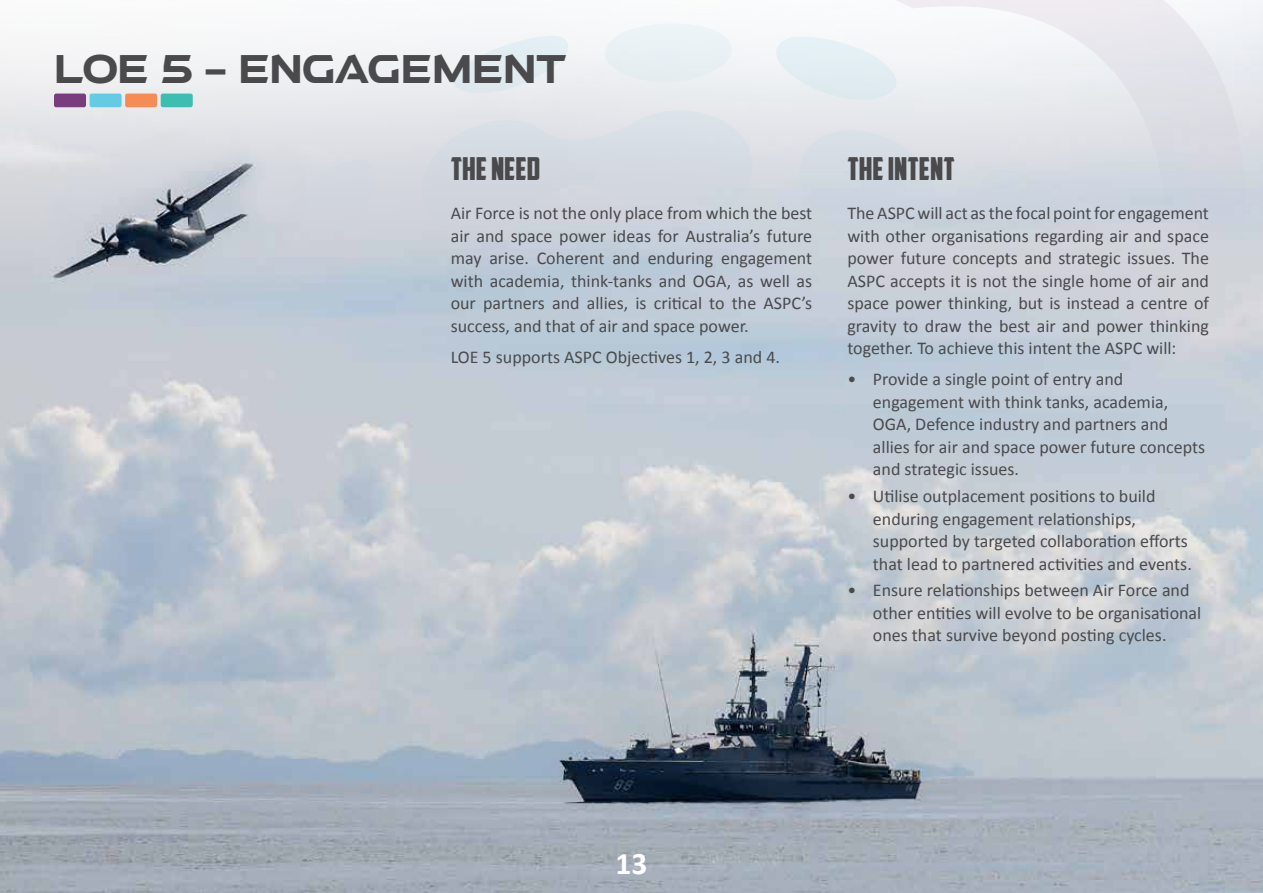
<style>
.page{position:relative;width:1263px;height:893px;background:#fff}
.page>*{position:absolute;margin:0;border:0;box-sizing:border-box;transform-origin:0 0}
.t1{font:36px "a Atmospheric";color:#4a4a4d}
.t2{font:31.5px "American Captain";color:#4a4a4d}
.t3{font:700 31.5px "Calibri";color:#fff}
.t4{font:18px/22.5px "Calibri";color:#4a4a4d}
</style>
<div class="page">
<img style="left:0;top:0;width:1263px;height:893px">
<div style="left:54px;top:94px;width:32px;height:13px;background:#793d7f;border-radius:2px"></div>
<div style="left:90px;top:94px;width:32px;height:13px;background:#65cbe5;border-radius:2px"></div>
<div style="left:125px;top:94px;width:32px;height:13px;background:#f68c55;border-radius:2px"></div>
<div style="left:161px;top:94px;width:32px;height:13px;background:#3cbeb0;border-radius:2px"></div>
<h1 class="t1" style="left:54px;top:53px;width:514px">LOE 5 - ENGAGEMENT</h1>
<h2 class="t2" style="left:451px;top:150px;width:91px">THE NEED</h2>
<p class="t4" style="left:451px;top:202px;width:363px;text-align:justify">Air Force is not the only place from which the best air and space power ideas for Australia’s future may arise. Coherent and enduring engagement with academia, think-tanks and OGA, as well as our partners and allies, is critical to the ASPC’s success, and that of air and space power.</p>
<p class="t4" style="left:451px;top:346px;width:331px">LOE 5 supports ASPC Objectives 1, 2, 3 and 4.</p>
<h2 class="t2" style="left:847px;top:150px;width:109px">THE INTENT</h2>
<p class="t4" style="left:847px;top:202px;width:363px;text-align:justify">The ASPC will act as the focal point for engagement with other organisations regarding air and space power future concepts and strategic issues. The ASPC accepts it is not the single home of air and space power thinking, but is instead a centre of gravity to draw the best air and power thinking together. To achieve this intent the ASPC will:</p>
<p class="t4" style="left:873px;top:368px;width:334px;text-indent:-26px">• Provide a single point of entry and engagement with think tanks, academia, OGA, Defence industry and partners and allies for air and space power future concepts and strategic issues.</p>
<p class="t4" style="left:873px;top:485px;width:320px;text-indent:-26px">• Utilise outplacement positions to build enduring engagement relationships, supported by targeted collaboration efforts that lead to partnered activities and events.</p>
<p class="t4" style="left:873px;top:579px;width:330px;text-indent:-26px">• Ensure relationships between Air Force and other entities will evolve to be organisational ones that survive beyond posting cycles.</p>
<h2 class="t3" style="left:615px;top:843px;width:33px">13</h2>
</div>
